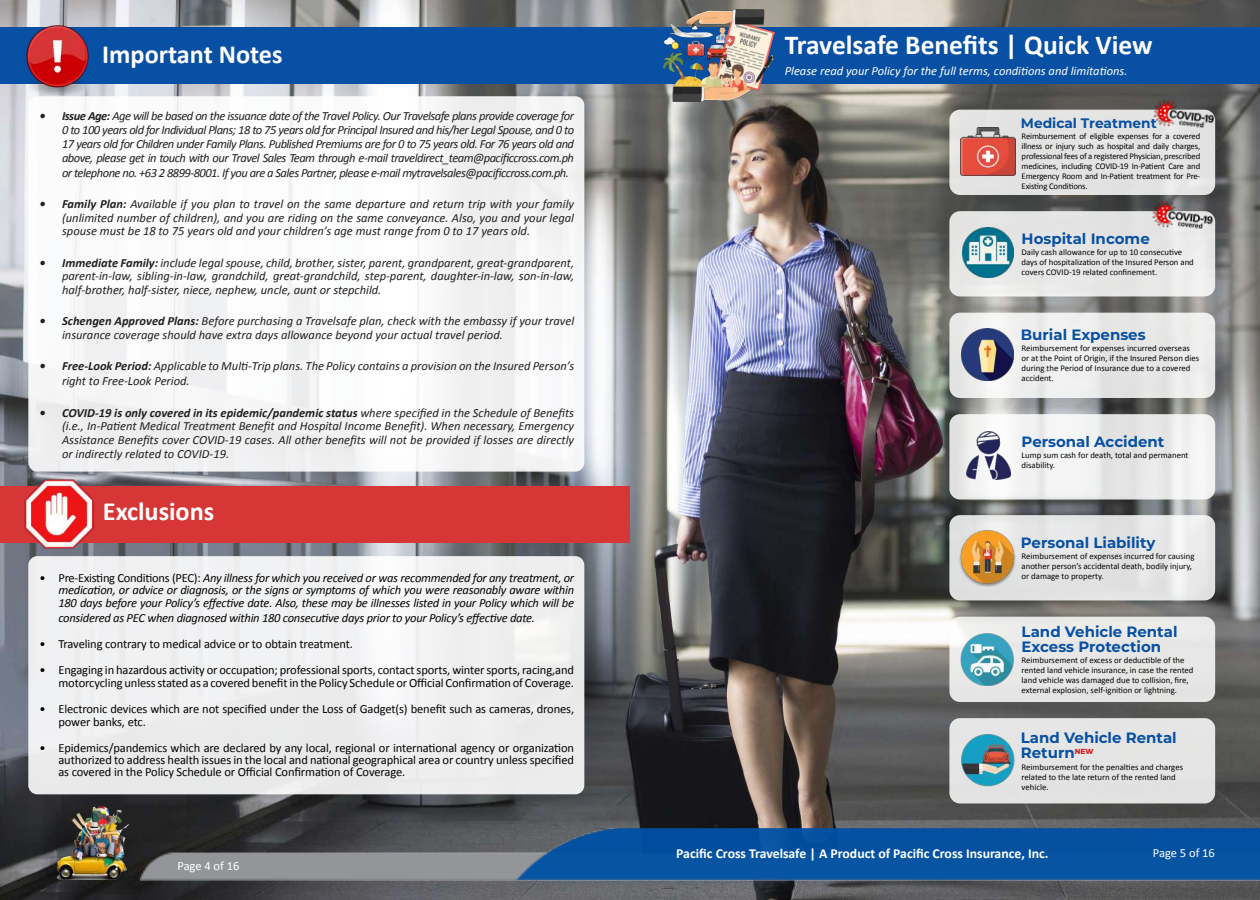
<style>
.page{position:relative;width:1260px;height:900px;background:#fff}
.page>*{position:absolute;margin:0;border:0;box-sizing:border-box;transform-origin:0 0}
.t1{font:700 27.5px "Calibri";color:#fff}
.t2{font:700 26.25px "Calibri";color:#fff}
.t3{font:700 15px/15px "Montserrat";color:#0850a3}
.t4{font:700 13.75px "Calibri";color:#fff}
.t5{font:700 13.75px "Montserrat";color:#0850a3}
.t6{font:italic 12.5px/13.8px "Calibri";color:#231f20;text-align:justify}
.t7{font:12.5px/12.6px "Calibri";letter-spacing:-.01em;color:#040503;text-align:right}
.t8{font:italic 12.5px/12.6px "Calibri";letter-spacing:-.02em;color:#040503;text-align:justify}
.t9{font:italic 12.5px "Calibri";letter-spacing:-.04em;color:#231f20}
.t10{font:italic 12.5px "Calibri";color:#fff}
.t11{font:12.5px "Calibri";color:#fff}
.t12{font:8.75px/10px "Calibri";color:#040503}
.s1{font-weight:700}
.s2{font-style:normal}
</style>
<div class="page">
<img style="left:0;top:0;width:1260px;height:900px">
<div style="left:28px;top:556px;width:556px;height:238px;background:#efeff0;border-radius:9px"></div>
<img style="left:138px;top:828px;width:1122px;height:72px">
<div style="left:0;top:27px;width:1260px;height:57px;background:#0850a3"></div>
<div style="left:28px;top:96px;width:556px;height:376px;background:#fff;border-radius:9px"></div>
<img style="left:33px;top:798px;width:110px;height:85px">
<img style="left:23px;top:25px;width:68px;height:69px">
<div style="left:0;top:486px;width:630px;height:56px;background:#d73637"></div>
<img style="left:21px;top:473px;width:78px;height:79px">
<img style="left:664px;top:10px;width:111px;height:91px">
<div style="left:949px;top:110px;width:266px;height:85px;background:#e3e3e3;border-radius:11px"></div>
<img style="left:961px;top:128px;width:55px;height:48px">
<img style="left:1150px;top:98px;width:68px;height:36px">
<div style="left:949px;top:211px;width:266px;height:85px;background:#e5e5e5;border-radius:11px"></div>
<img style="left:1148px;top:199px;width:69px;height:36px">
<img style="left:963px;top:227px;width:51px;height:51px">
<div style="left:949px;top:313px;width:266px;height:85px;background:#ececec;border-radius:11px"></div>
<svg style="left:949px;top:414px;width:266px;height:86px;fill:#f0f0f1"></svg>
<div style="left:949px;top:515px;width:266px;height:85px;background:linear-gradient(to right,#e0e0e0,#e8e9ea);border-radius:11px"></div>
<div style="left:949px;top:617px;width:266px;height:85px;background:#e7e7e6;border-radius:11px"></div>
<div style="left:949px;top:718px;width:266px;height:85px;background:#e5e5e4;border-radius:11px"></div>
<img style="left:961px;top:329px;width:52px;height:52px">
<img style="left:966px;top:432px;width:44px;height:48px">
<img style="left:959px;top:525px;width:58px;height:62px">
<img style="left:961px;top:630px;width:53px;height:56px">
<img style="left:961px;top:734px;width:54px;height:53px">
<h2 class="t2" style="left:102px;top:36px;width:182px">Important Notes</h2>
<p class="t6" style="left:62px;top:109px;width:514px;text-indent:-23px"><span class="s1">• Issue Age:</span> Age will be based on the issuance date of the Travel Policy. Our Travelsafe plans provide coverage for 0 to 100 years old for Individual Plans; 18 to 75 years old for Principal Insured and his/her Legal Spouse, and 0 to 17 years old for Children under Family Plans. Published Premiums are for 0 to 75 years old. For 76 years old and above, please get in touch with our Travel Sales Team through e-mail traveldirect_team@pacificcross.com.ph</p>
<p class="t9" style="left:62px;top:165px;width:508px">or telephone no. +63 2 8899-8001. If you are a Sales Partner, please e-mail mytravelsales@pacificcross.com.ph.</p>
<p class="t6" style="left:62px;top:196px;width:514px;text-indent:-23px"><span class="s1">• Family Plan:</span> Available if you plan to travel on the same departure and return trip with your family (unlimited number of children), and you are riding on the same conveyance. Also, you and your legal spouse must be 18 to 75 years old and your children’s age must range from 0 to 17 years old.</p>
<p class="t6" style="left:62px;top:255px;width:514px;text-indent:-23px"><span class="s1">• Immediate Family:</span> include legal spouse, child, brother, sister, parent, grandparent, great-grandparent, parent-in-law, sibling-in-law, grandchild, great-grandchild, step-parent, daughter-in-law, son-in-law, half-brother, half-sister, niece, nephew, uncle, aunt or stepchild.</p>
<p class="t6" style="left:62px;top:314px;width:514px;text-indent:-23px"><span class="s1">• Schengen Approved Plans:</span> Before purchasing a Travelsafe plan, check with the embassy if your travel insurance coverage should have extra days allowance beyond your actual travel period.</p>
<p class="t6" style="left:62px;top:358px;width:514px;line-height:15px;text-indent:-23px"><span class="s1">• Free-Look Period:</span> Applicable to Multi-Trip plans. The Policy contains a provision on the Insured Person’s right to Free-Look Period.</p>
<p class="t6" style="left:62px;top:405px;width:514px;text-indent:-22px"><span class="s1">• COVID-19 is only covered in its epidemic/pandemic status</span> where specified in the Schedule of Benefits (i.e., In-Patient Medical Treatment Benefit and Hospital Income Benefit). When necessary, Emergency Assistance Benefits cover COVID-19 cases. All other benefits will not be provided if losses are directly or indirectly related to COVID-19.</p>
<h2 class="t2" style="left:103px;top:493px;width:113px">Exclusions</h2>
<p class="t8" style="left:58px;top:571px;width:517px;text-indent:-19px"><span class="s2">• Pre-Existing Conditions (PEC):</span> Any illness for which you received or was recommended for any treatment, or medication, or advice or diagnosis, or the signs or symptoms of which you were reasonably aware within 180 days before your Policy’s effective date. Also, these may be illnesses listed in your Policy which will be</p>
<p class="t8" style="left:58px;top:611px;width:478px">considered as PEC when diagnosed within 180 consecutive days prior to your Policy’s effective date.</p>
<p class="t7" style="left:40px;top:637px;width:315px">• Traveling contrary to medical advice or to obtain treatment.</p>
<p class="t7" style="left:40px;top:664px;width:536px">• Engaging in hazardous activity or occupation; professional sports, contact sports, winter sports, racing,and motorcycling unless stated as a covered benefit in the Policy Schedule or Official Confirmation of Coverage.</p>
<p class="t7" style="left:58px;top:703px;width:517px;text-align:left;text-indent:-19px">• Electronic devices which are not specified under the Loss of Gadget(s) benefit such as cameras, drones, power banks, etc.</p>
<p class="t7" style="left:58px;top:742px;width:517px;line-height:11.5px;text-align:justify;text-indent:-19px">• Epidemics/pandemics which are declared by any local, regional or international agency or organization authorized to address health issues in the local and national geographical area or country unless specified as covered in the Policy Schedule or Official Confirmation of Coverage.</p>
<p class="t11" style="left:177px;top:857px;width:64px">Page 4 of 16</p>
<h1 class="t1" style="left:785px;top:26px;width:370px">Travelsafe Benefits | Quick View</h1>
<p class="t10" style="left:785px;top:63px;width:344px">Please read your Policy for the full terms, conditions and limitations.</p>
<p class="t5" style="left:1021px;top:114px;width:137px">Medical Treatment</p>
<p class="t12" style="left:1022px;top:131px;width:180px;text-align:justify">Reimbursement of eligible expenses for a covered illness or injury such as hospital and daily charges, professional fees of a registered Physician, prescribed medicines, including COVID-19 In-Patient Care and Emergency Room and In-Patient treatment for Pre-Existing Conditions.</p>
<p class="t3" style="left:1022px;top:230px;width:130px">Hospital Income</p>
<p class="t12" style="left:1022px;top:247px;width:174px">Daily cash allowance for up to 10 consecutive days of hospitalization of the Insured Person and covers COVID-19 related confinement.</p>
<p class="t3" style="left:1021px;top:327px;width:126px">Burial Expenses</p>
<p class="t12" style="left:1022px;top:342px;width:179px">Reimbursement for expenses incurred overseas or at the Point of Origin, if the Insured Person dies during the Period of Insurance due to a covered accident.</p>
<p class="t3" style="left:1022px;top:433px;width:144px">Personal Accident</p>
<p class="t12" style="left:1022px;top:450px;width:168px">Lump sum cash for death, total and permanent disability.</p>
<p class="t3" style="left:1021px;top:534px;width:136px">Personal Liability</p>
<p class="t12" style="left:1022px;top:551px;width:175px">Reimbursement of expenses incurred for causing another person’s accidental death, bodily injury, or damage to property.</p>
<p class="t3" style="left:1022px;top:624px;width:157px">Land Vehicle Rental<br>Excess Protection</p>
<p class="t12" style="left:1022px;top:655px;width:173px">Reimbursement of excess or deductible of the rented land vehicle insurance, in case the rented land vehicle was damaged due to collision, fire, external explosion, self-ignition or lightning.</p>
<p class="t3" style="left:1021px;top:730px;width:157px">Land Vehicle Rental<br>Return<sup>NEW</sup></p>
<p class="t12" style="left:1022px;top:762px;width:163px">Reimbursement for the penalties and charges related to the late return of the rented land vehicle.</p>
<p class="t4" style="left:676px;top:843px;width:374px">Pacific Cross Travelsafe | A Product of Pacific Cross Insurance, Inc.</p>
<p class="t11" style="left:1153px;top:844px;width:64px">Page 5 of 16</p>
</div>
